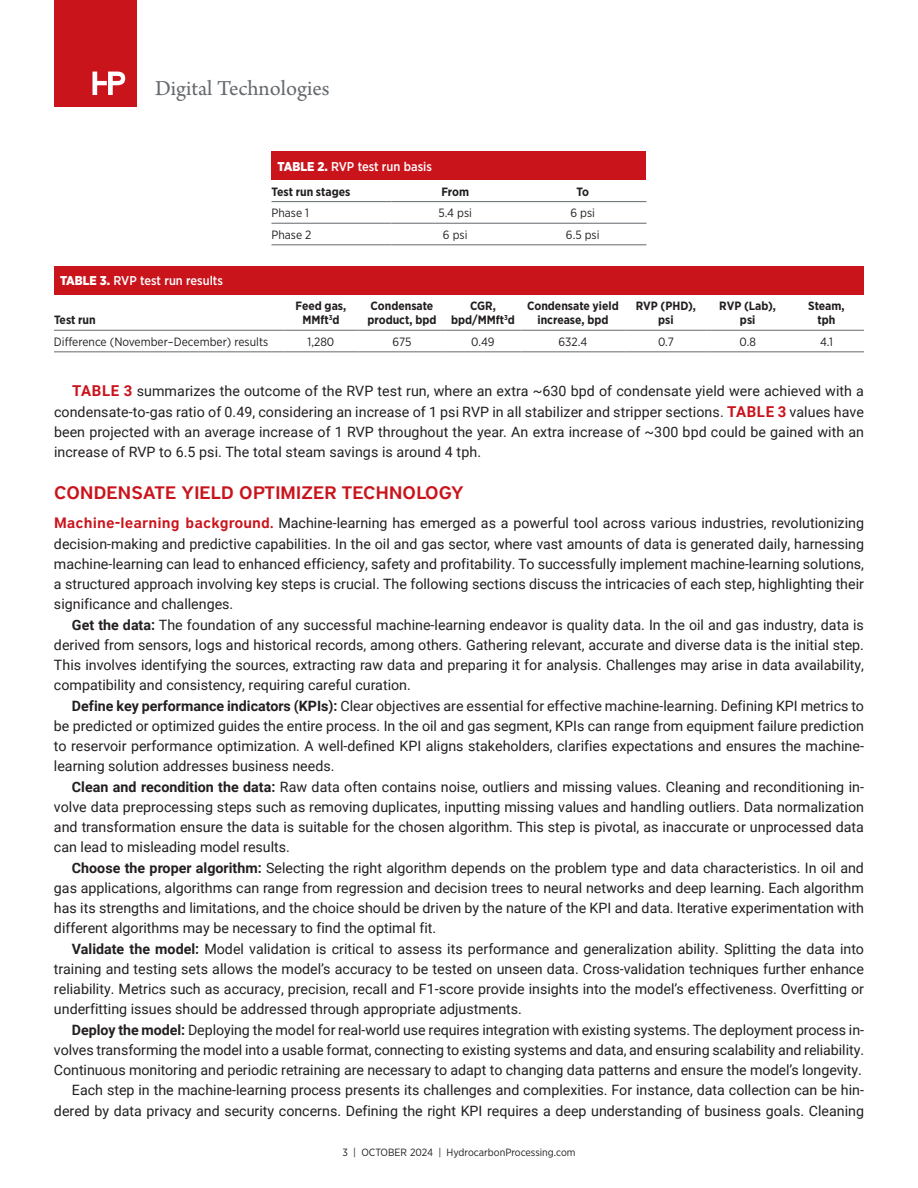
<style>
.page{position:relative;width:918px;height:1188px;background:#fff}
.page>*{position:absolute;margin:0;border:0;box-sizing:border-box;transform-origin:0 0}
.t1{font:22.5px "Arno Pro";color:#64696d}
.t2{font:600 18px "District";letter-spacing:.015em;color:#ca141c}
.t3{font:14.25px/20.2px "Roboto";color:#231f20;text-align:justify}
.t4{font:500 12.75px "Gotham Narrow";color:#fff}
.t5{font:700 12px/14.4px "Gotham Narrow";color:#231f20;text-align:center}
.t6{font:12px "Gotham Narrow";color:#231f20}
.t7{font:10.5px "Gotham Narrow";color:#231f20}
.s1{font-weight:900}
.s2{font-weight:700;font-size:15px;color:#ca141c}
.s3{font-family:"District";font-weight:600;font-size:15px;color:#ca141c}
.s4{font-weight:700}
</style>
<div class="page">
<div style="left:54px;top:0;width:83px;height:107px;background:#ca141c"></div>
<svg style="left:92px;top:72px;width:33px;height:23px"></svg>
<div style="left:272px;top:152px;width:374px;height:28px;background:#ca141c"></div>
<hr style="left:272px;top:201px;width:120px;height:1px;background:#64696d">
<hr style="left:392px;top:201px;width:127px;height:1px;background:#64696d">
<hr style="left:519px;top:201px;width:127px;height:1px;background:#64696d">
<hr style="left:272px;top:223px;width:120px;height:1px;background:#64696d">
<hr style="left:392px;top:223px;width:127px;height:1px;background:#64696d">
<hr style="left:519px;top:223px;width:127px;height:1px;background:#64696d">
<hr style="left:272px;top:244px;width:120px;height:1px;background:#64696d">
<hr style="left:392px;top:244px;width:127px;height:1px;background:#64696d">
<hr style="left:519px;top:244px;width:127px;height:1px;background:#64696d">
<div style="left:54px;top:266px;width:810px;height:28px;background:#ca141c"></div>
<hr style="left:54px;top:351px;width:230px;height:1px;background:#64696d">
<hr style="left:284px;top:351px;width:74px;height:1px;background:#64696d">
<hr style="left:358px;top:351px;width:88px;height:1px;background:#64696d">
<hr style="left:446px;top:351px;width:74px;height:1px;background:#64696d">
<hr style="left:520px;top:351px;width:106px;height:1px;background:#64696d">
<hr style="left:626px;top:351px;width:80px;height:1px;background:#64696d">
<hr style="left:706px;top:351px;width:83px;height:1px;background:#64696d">
<hr style="left:789px;top:351px;width:75px;height:1px;background:#64696d">
<hr style="left:54px;top:330px;width:230px;height:1px;background:#64696d">
<hr style="left:284px;top:330px;width:74px;height:1px;background:#64696d">
<hr style="left:358px;top:330px;width:88px;height:1px;background:#64696d">
<hr style="left:446px;top:330px;width:74px;height:1px;background:#64696d">
<hr style="left:520px;top:330px;width:106px;height:1px;background:#64696d">
<hr style="left:626px;top:330px;width:80px;height:1px;background:#64696d">
<hr style="left:706px;top:330px;width:83px;height:1px;background:#64696d">
<hr style="left:789px;top:330px;width:75px;height:1px;background:#64696d">
<h1 class="t1" style="left:155px;top:75px;width:176px">Digital Technologies</h1>
<p class="t4" style="left:60px;top:273px;width:165px"><span class="s1">TABLE 3.</span> RVP test run results</p>
<p class="t5" style="left:54px;top:313px;width:43px">Test run</p>
<p class="t4" style="left:278px;top:158px;width:156px"><span class="s1">TABLE 2.</span> RVP test run basis</p>
<p class="t5" style="left:272px;top:184px;width:80px">Test run stages</p>
<p class="t5" style="left:441px;top:184px;width:29px">From</p>
<p class="t5" style="left:576px;top:184px;width:14px">To</p>
<p class="t6" style="left:272px;top:206px;width:39px">Phase 1</p>
<p class="t6" style="left:438px;top:206px;width:35px">5.4 psi</p>
<p class="t6" style="left:570px;top:206px;width:26px">6 psi</p>
<p class="t6" style="left:272px;top:227px;width:42px">Phase 2</p>
<p class="t6" style="left:443px;top:227px;width:26px">6 psi</p>
<p class="t6" style="left:566px;top:227px;width:35px">6.5 psi</p>
<p class="t5" style="left:296px;top:298px;width:52px">Feed gas,<br>MMft<sup>3</sup>d</p>
<p class="t5" style="left:368px;top:298px;width:70px;text-align:left">Condensate product, bpd</p>
<p class="t5" style="left:451px;top:298px;width:65px">CGR, bpd/MMft<sup>3</sup>d</p>
<p class="t5" style="left:527px;top:298px;width:93px">Condensate yield increase, bpd</p>
<p class="t5" style="left:636px;top:298px;width:62px">RVP (PHD), psi</p>
<p class="t5" style="left:719px;top:298px;width:58px">RVP (Lab), psi</p>
<p class="t5" style="left:808px;top:298px;width:38px">Steam, tph</p>
<p class="t6" style="left:54px;top:334px;width:216px">Difference (November–December) results</p>
<p class="t6" style="left:308px;top:334px;width:28px">1,280</p>
<p class="t6" style="left:393px;top:334px;width:20px">675</p>
<p class="t6" style="left:471px;top:334px;width:25px">0.49</p>
<p class="t6" style="left:559px;top:334px;width:30px">632.4</p>
<p class="t6" style="left:658px;top:334px;width:17px">0.7</p>
<p class="t6" style="left:740px;top:334px;width:18px">0.8</p>
<p class="t6" style="left:820px;top:334px;width:14px">4.1</p>
<p class="t3" style="left:54px;top:381px;width:812px;text-indent:18px"><span class="s2">TABLE 3</span> summarizes the outcome of the RVP test run, where an extra ~630 bpd of condensate yield were achieved with a condensate-to-gas ratio of 0.49, considering an increase of 1 psi RVP in all stabilizer and stripper sections. <span class="s2">TABLE 3</span> values have been projected with an average increase of 1 RVP throughout the year. An extra increase of ~300 bpd could be gained with an increase of RVP to 6.5 psi. The total steam savings is around 4 tph.</p>
<p class="t2" style="left:54px;top:482px;width:411px">CONDENSATE YIELD OPTIMIZER TECHNOLOGY</p>
<p class="t3" style="left:54px;top:513px;width:812px"><span class="s3">Machine-learning background.</span> Machine-learning has emerged as a powerful tool across various industries, revolutionizing decision-making and predictive capabilities. In the oil and gas sector, where vast amounts of data is generated daily, harnessing machine-learning can lead to enhanced efficiency, safety and profitability. To successfully implement machine-learning solutions, a structured approach involving key steps is crucial. The following sections discuss the intricacies of each step, highlighting their significance and challenges.</p>
<p class="t3" style="left:54px;top:614px;width:812px;text-indent:18px"><span class="s4">Get the data:</span> The foundation of any successful machine-learning endeavor is quality data. In the oil and gas industry, data is derived from sensors, logs and historical records, among others. Gathering relevant, accurate and diverse data is the initial step.<br>This involves identifying the sources, extracting raw data and preparing it for analysis. Challenges may arise in data availability, compatibility and consistency, requiring careful curation.</p>
<p class="t3" style="left:54px;top:695px;width:812px;text-indent:18px"><span class="s4">Define key performance indicators (KPIs):</span> Clear objectives are essential for effective machine-learning. Defining KPI metrics to be predicted or optimized guides the entire process. In the oil and gas segment, KPIs can range from equipment failure prediction to reservoir performance optimization. A well-defined KPI aligns stakeholders, clarifies expectations and ensures the machine&shy;learning solution addresses business needs.</p>
<p class="t3" style="left:54px;top:776px;width:812px;text-indent:18px"><span class="s4">Clean and recondition the data:</span> Raw data often contains noise, outliers and missing values. Cleaning and reconditioning in&shy;volve data preprocessing steps such as removing duplicates, inputting missing values and handling outliers. Data normalization and transformation ensure the data is suitable for the chosen algorithm. This step is pivotal, as inaccurate or unprocessed data can lead to misleading model results.</p>
<p class="t3" style="left:54px;top:857px;width:812px;text-indent:18px"><span class="s4">Choose the proper algorithm:</span> Selecting the right algorithm depends on the problem type and data characteristics. In oil and gas applications, algorithms can range from regression and decision trees to neural networks and deep learning. Each algorithm has its strengths and limitations, and the choice should be driven by the nature of the KPI and data. Iterative experimentation with different algorithms may be necessary to find the optimal fit.</p>
<p class="t3" style="left:54px;top:938px;width:812px;text-indent:18px"><span class="s4">Validate the model:</span> Model validation is critical to assess its performance and generalization ability. Splitting the data into training and testing sets allows the model’s accuracy to be tested on unseen data. Cross-validation techniques further enhance reliability. Metrics such as accuracy, precision, recall and F1-score provide insights into the model’s effectiveness. Overfitting or underfitting issues should be addressed through appropriate adjustments.</p>
<p class="t3" style="left:54px;top:1019px;width:812px;text-align:right"><span class="s4">Deploy the model:</span> Deploying the model for real-world use requires integration with existing systems. The deployment process in&shy;volves transforming the model into a usable format, connecting to existing systems and data, and ensuring scalability and reliability.<br>Continuous monitoring and periodic retraining are necessary to adapt to changing data patterns and ensure the model’s longevity.<br>Each step in the machine-learning process presents its challenges and complexities. For instance, data collection can be hin&shy;dered by data privacy and security concerns. Defining the right KPI requires a deep understanding of business goals. Cleaning</p>
<p class="t7" style="left:342px;top:1146px;width:235px">3 | OCTOBER 2024 | HydrocarbonProcessing.com</p>
</div>
